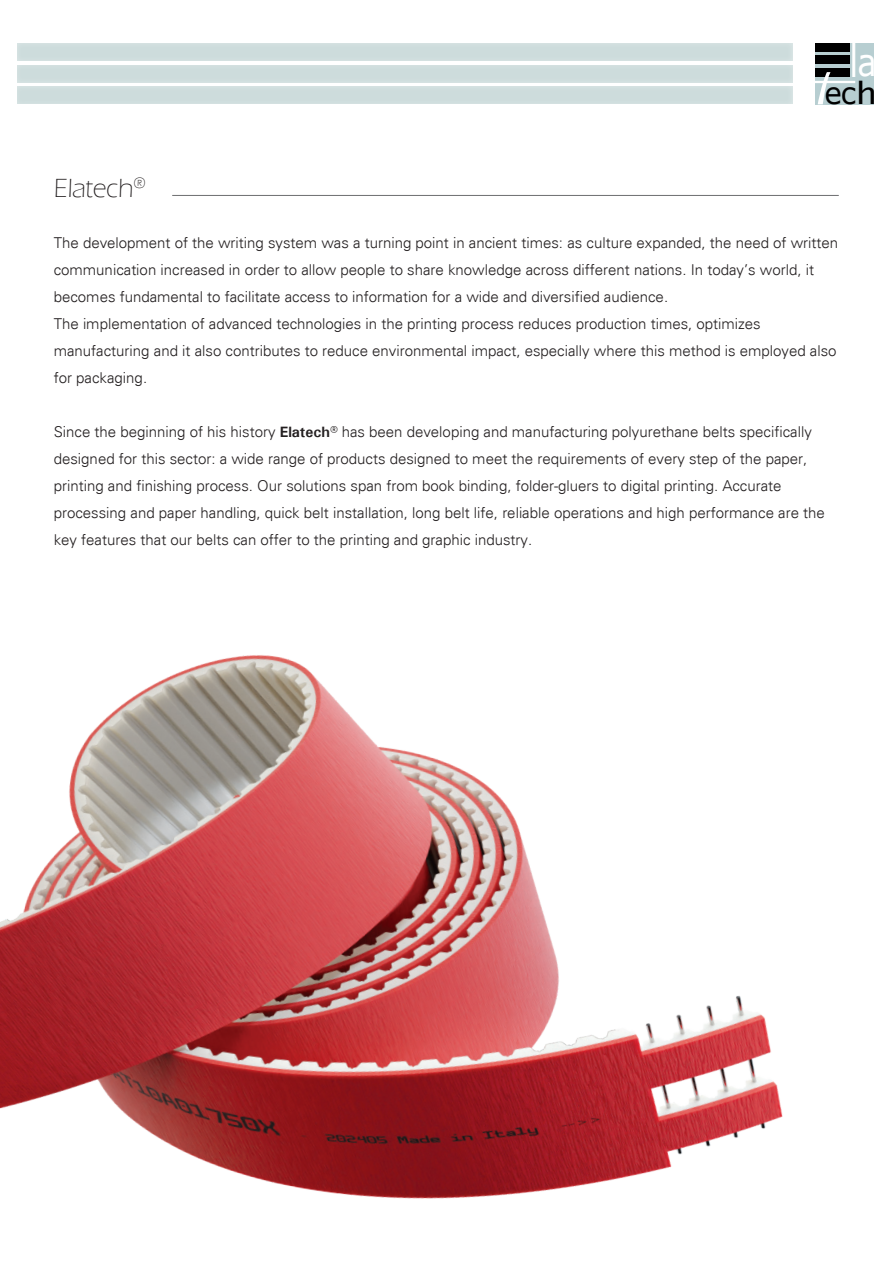
<style>
.page{position:relative;width:893px;height:1263px;background:#fff}
.page>*{position:absolute;margin:0;border:0;box-sizing:border-box;transform-origin:0 0}
.t1{font:45.9px "Verdana";color:#fff;scale:.7 1}
.t2{font:37.8px "Verdana";color:#fff;scale:.85 1}
.t3{font:30px "Verdana";color:#000}
.t4{font:300 27px "Eras ITC";letter-spacing:-.01em;color:#231f20}
.t5{font:300 15px/27px "Univers";color:#231f20}
.s1{font-family:"Lucida Sans Unicode";font-size:30.45px}
.s2{font-weight:700}
</style>
<div class="page">
<img style="left:0;top:655px;width:783px;height:544px">
<div style="left:16px;top:42px;width:776px;height:20px;background:#cddcdc"></div>
<div style="left:13px;top:60px;width:780px;height:24px;background:#fff;opacity:.39"></div>
<div style="left:16px;top:85px;width:777px;height:20px;background:#cedcdc"></div>
<div style="left:815px;top:43px;width:59px;height:61px;background:#b7ced1"></div>
<div style="left:815px;top:43px;width:34px;height:8px;background:#000"></div>
<div style="left:815px;top:56px;width:34px;height:8px;background:#000"></div>
<div style="left:815px;top:68px;width:34px;height:9px;background:#000"></div>
<svg style="left:815px;top:72px;width:40px;height:32px"></svg>
<hr style="left:172px;top:195px;width:667px;height:1px;background:#6c6d70">
<h3 class="t4" style="left:54px;top:173px;width:93px">Elatech<sup>®</sup></h3>
<h1 class="t1" style="left:849px;top:28px;width:14px">l</h1>
<h2 class="t2" style="left:858px;top:36px;width:24px">a</h2>
<h3 class="t3" style="left:824px;top:72px;width:54px">ec <span class="s1">h</span></h3>
<p class="t5" style="left:54px;top:229px;width:786px">The development of the writing system was a turning point in ancient times: as culture expanded, the need of written communication increased in order to allow people to share knowledge across different nations. In today’s world, it becomes fundamental to facilitate access to information for a wide and diversified audience.<br>The implementation of advanced technologies in the printing process reduces production times, optimizes manufacturing and it also contributes to reduce environmental impact, especially where this method is employed also for packaging.</p>
<p class="t5" style="left:54px;top:418px;width:773px">Since the beginning of his history <span class="s2">Elatech®</span> has been developing and manufacturing polyurethane belts specifically designed for this sector: a wide range of products designed to meet the requirements of every step of the paper, printing and finishing process. Our solutions span from book binding, folder-gluers to digital printing. Accurate processing and paper handling, quick belt installation, long belt life, reliable operations and high performance are the key features that our belts can offer to the printing and graphic industry.</p>
</div>
